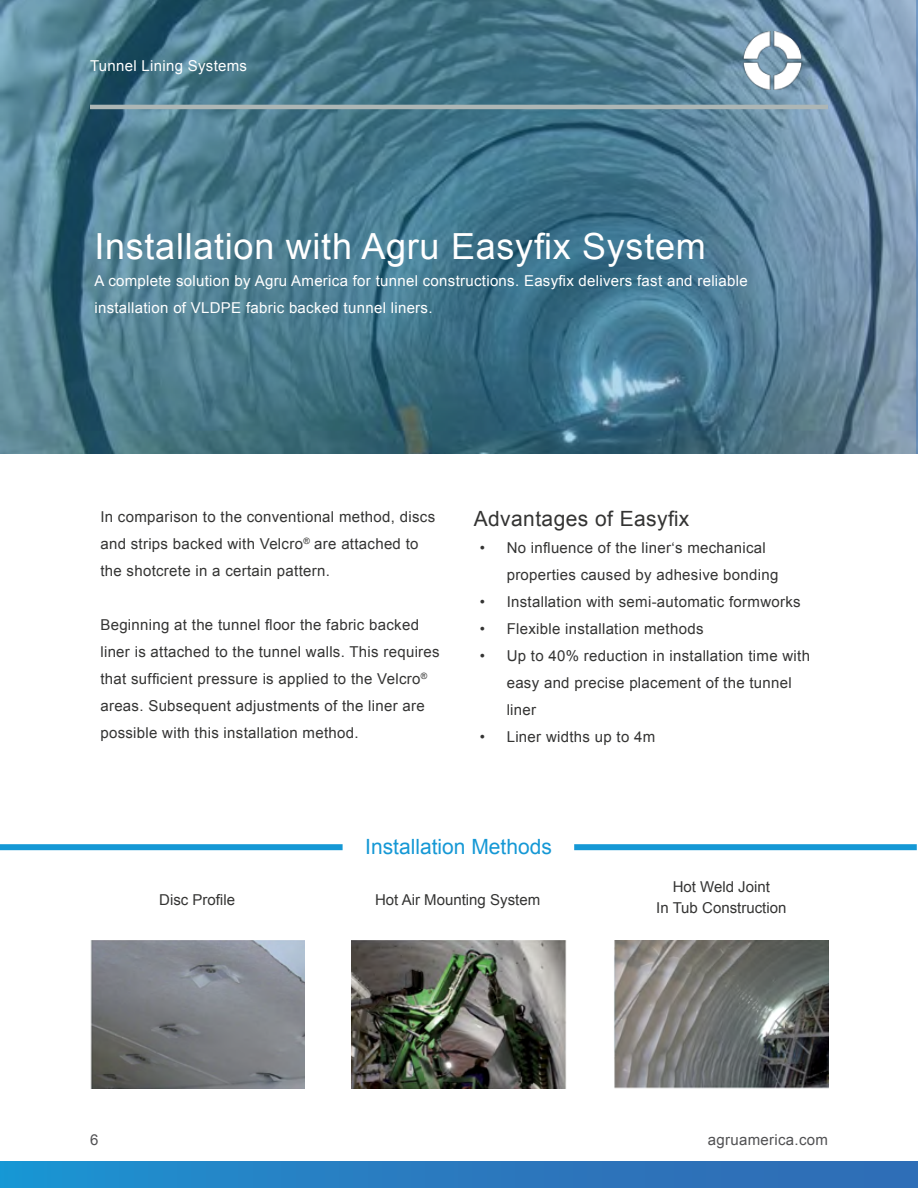
<style>
.page{position:relative;width:918px;height:1188px;background:#fff}
.page>*{position:absolute;margin:0;border:0;box-sizing:border-box;transform-origin:0 0}
.t1{font:36px "Arial";letter-spacing:.02em;color:#fff}
.t2{font:21px "Arial";letter-spacing:.02em;color:#343433}
.t3{font:21px "Arial";color:#1598d5}
.t4{font:15px/27px "Arial";letter-spacing:.02em;color:#343433}
.t5{font:15px/27px "Arial";letter-spacing:.02em;color:#fff}
.t6{font:15px/21px "Arial";color:#343433;text-align:center}
.t7{font:15px "Arial";letter-spacing:.02em;color:#515153}
</style>
<div class="page">
<div style="left:0;top:1161px;width:918px;height:27px;background:linear-gradient(to right,#1e91d0,#3268b2)"></div>
<svg style="left:0;top:0;width:917px;height:453px;background:#507d91"></svg>
<div style="left:0;top:844px;width:343px;height:6px;background:#1598d5"></div>
<div style="left:574px;top:844px;width:343px;height:6px;background:#1598d5"></div>
<img style="left:90px;top:940px;width:214px;height:149px">
<img style="left:352px;top:940px;width:214px;height:149px">
<svg style="left:917px;top:0;width:1px;height:453px"></svg>
<img style="left:614px;top:940px;width:215px;height:149px">
<hr style="left:90px;top:105px;width:738px;height:4px;background:#adb6b5">
<p class="t5" style="left:90px;top:52px;width:159px">Tunnel Lining Systems</p>
<h1 class="t1" style="left:94px;top:223px;width:613px">Installation with Agru Easyfix System</h1>
<p class="t5" style="left:94px;top:268px;width:655px">A complete solution by Agru America for tunnel constructions. Easyfix delivers fast and reliable installation of VLDPE fabric backed tunnel liners.</p>
<p class="t4" style="left:100px;top:503px;width:336px">In comparison to the conventional method, discs and strips backed with Velcro<sup>®</sup> are attached to the shotcrete in a certain pattern.</p>
<p class="t4" style="left:100px;top:611px;width:341px">Beginning at the tunnel floor the fabric backed liner is attached to the tunnel walls. This requires that sufficient pressure is applied to the Velcro<sup>® </sup>areas. Subsequent adjustments of the liner are possible with this installation method.</p>
<h2 class="t2" style="left:474px;top:505px;width:217px">Advantages of Easyfix</h2>
<p class="t4" style="left:507px;top:535px;width:273px;text-indent:-27px">• No influence of the liner‘s mechanical properties caused by adhesive bonding</p>
<p class="t4" style="left:480px;top:589px;width:323px">• Installation with semi-automatic formworks</p>
<p class="t4" style="left:480px;top:616px;width:225px">• Flexible installation methods</p>
<p class="t4" style="left:507px;top:643px;width:305px;text-indent:-27px">• Up to 40% reduction in installation time with easy and precise placement of the tunnel liner</p>
<p class="t4" style="left:480px;top:724px;width:177px">• Liner widths up to 4m</p>
<h2 class="t3" style="left:365px;top:833px;width:188px">Installation Methods</h2>
<p class="t6" style="left:159px;top:889px;width:77px">Disc Profile</p>
<p class="t6" style="left:375px;top:889px;width:167px">Hot Air Mounting System</p>
<p class="t6" style="left:656px;top:877px;width:132px">Hot Weld Joint<br>In Tub Construction</p>
<p class="t7" style="left:90px;top:1130px;width:10px">6</p>
<p class="t7" style="left:708px;top:1130px;width:122px">agruamerica.com</p>
</div>
